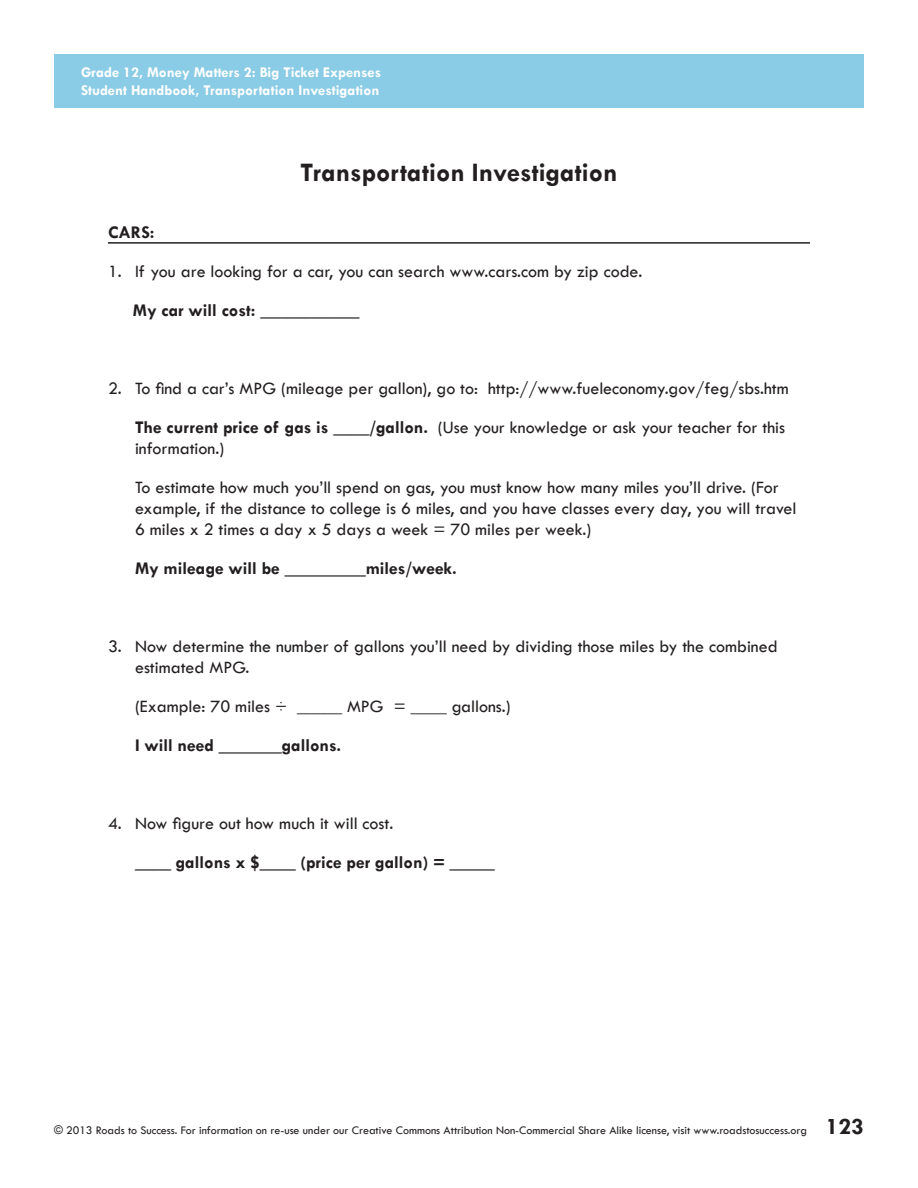
<style>
.page{position:relative;width:918px;height:1188px;background:#fff}
.page>*{position:absolute;margin:0;border:0;box-sizing:border-box;transform-origin:0 0}
.SHFR_Title{font:700 27px "Tw Cen";color:#231f20}
.Lesson_Front_Page_Te{font:700 24px "Tw Cen";color:#231f20}
.SHFR_Text{font:500 18px/21px "Tw Cen";color:#231f20}
.SHFR_Text-2{font:700 18px "Tw Cen";color:#231f20}
.Paragraph_Style_1{font:700 18px "Tw Cen";color:#231f20}
.t1{font:700 15px "Tw Cen";color:#fff}
.t2{font:500 12px "Tw Cen";color:#231f20}
.s1{font-weight:700}
</style>
<div class="page">
<div style="left:54px;top:54px;width:810px;height:54px;background:#8acbe5"></div>
<hr style="left:108px;top:242px;width:702px;height:2px;background:#231f20">
<p class="t1" style="left:81px;top:63px;width:302px">Grade 12, Money Matters 2: Big Ticket Expenses</p>
<p class="t1" style="left:81px;top:81px;width:300px">Student Handbook, Transportation Investigation</p>
<p class="SHFR_Title" style="left:301px;top:156px;width:319px">Transportation Investigation</p>
<p class="Paragraph_Style_1" style="left:108px;top:221px;width:48px">CARS:</p>
<p class="SHFR_Text" style="left:108px;top:260px;width:536px">1. If you are looking for a car, you can search www.cars.com by zip code.</p>
<p class="SHFR_Text-2" style="left:133px;top:299px;width:228px">My car will cost: ___________</p>
<p class="SHFR_Text" style="left:108px;top:377px;width:682px">2. To find a car’s MPG (mileage per gallon), go to: http://www.fueleconomy.gov/feg/sbs.htm</p>
<p class="SHFR_Text" style="left:135px;top:416px;width:652px"><span class="s1">The current price of gas is ____/gallon.</span> (Use your knowledge or ask your teacher for this information.)</p>
<p class="SHFR_Text" style="left:135px;top:476px;width:663px">To estimate how much you’ll spend on gas, you must know how many miles you’ll drive. (For example, if the distance to college is 6 miles, and you have classes every day, you will travel<br>6 miles x 2 times a day x 5 days a week = 70 miles per week.)</p>
<p class="SHFR_Text-2" style="left:135px;top:557px;width:323px">My mileage will be _________miles/week.</p>
<p class="SHFR_Text" style="left:135px;top:635px;width:644px;text-indent:-27px">3. Now determine the number of gallons you’ll need by dividing those miles by the combined estimated MPG.</p>
<p class="SHFR_Text" style="left:135px;top:695px;width:377px">(Example: 70 miles ÷ _____ MPG = ____ gallons.)</p>
<p class="SHFR_Text-2" style="left:135px;top:734px;width:208px">I will need _______gallons.</p>
<p class="SHFR_Text" style="left:108px;top:812px;width:287px">4. Now figure out how much it will cost.</p>
<p class="SHFR_Text-2" style="left:135px;top:851px;width:361px">____ gallons x $____ (price per gallon) = _____</p>
<p class="t2" style="left:54px;top:1123px;width:755px">© 2013 Roads to Success. For information on re-use under our Creative Commons Attribution Non-Commercial Share Alike license, visit www.roadstosuccess.org</p>
<p class="Lesson_Front_Page_Te" style="left:826px;top:1112px;width:40px">123</p>
</div>
